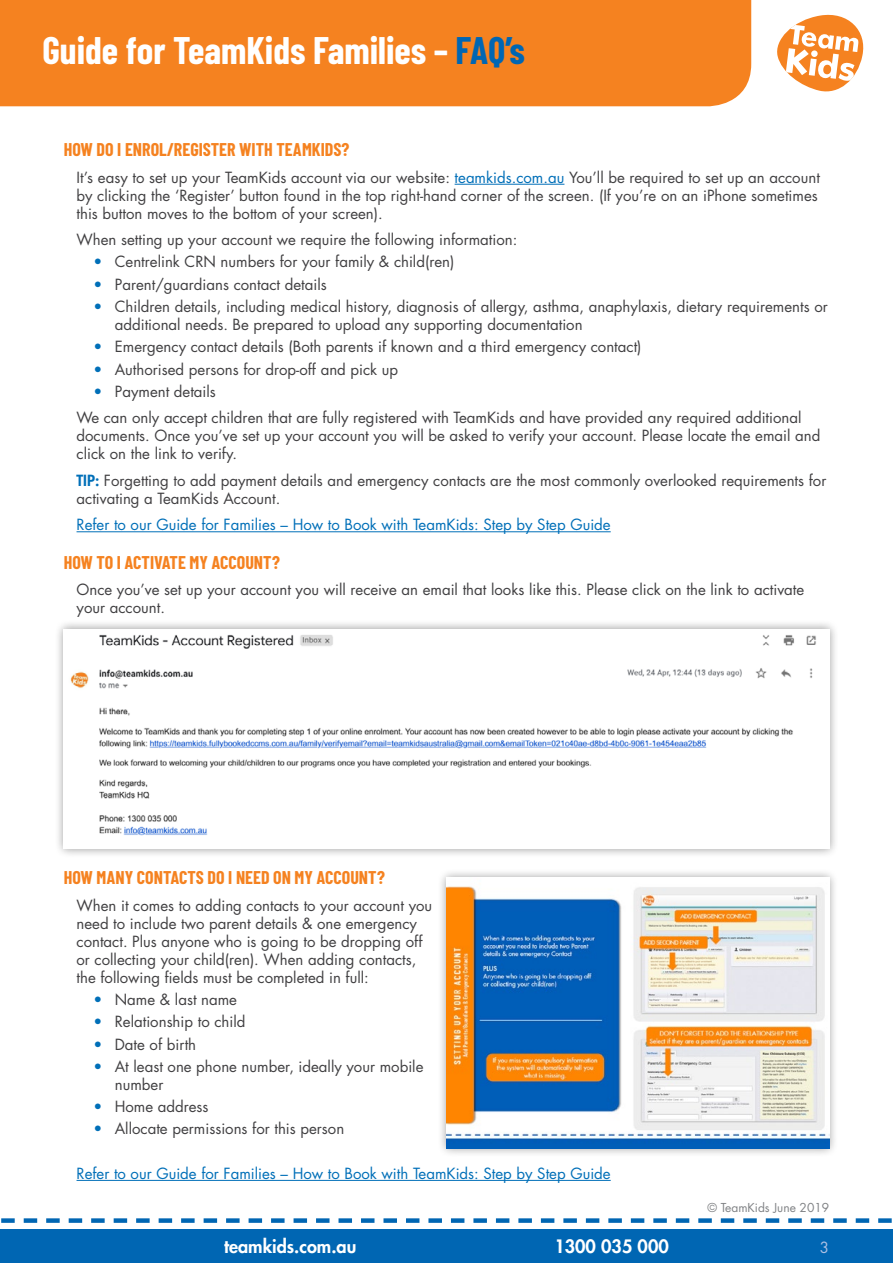
<style>
.page{position:relative;width:893px;height:1263px;background:#fff}
.page>*{position:absolute;margin:0;border:0;box-sizing:border-box;transform-origin:0 0}
.t1{font:700 37.5px "Barlow Condensed";color:#fff}
.Heading1{font:700 18px "Barlow Condensed";color:#f58220}
.t2{font:800 18px "Futura Std";color:#fff}
.Body{font:15px/18px "Futura Std";color:#414042}
.Body-2{font:15px "Futura Std";color:#006fb8}
.t3{font:15px "Futura Std";color:#aec0e3}
.t4{font:12px "Futura Std";color:#808285}
.s1{color:#0066b3}
.s2{color:#006fb8}
.s3{font-weight:800;color:#006fb8}
</style>
<div class="page">
<div style="left:0;top:1229px;width:893px;height:34px;background:#0066b3"></div>
<div style="left:0;top:0;width:751px;height:106px;background:#f58220"></div>
<svg style="left:777px;top:14px;width:87px;height:78px"></svg>
<svg style="left:1px;top:1218px;width:891px;height:5px"></svg>
<hr style="left:455px;top:184px;width:109px;height:1px;background:#006fb8">
<hr style="left:77px;top:531px;width:534px;height:1px;background:#006fb8">
<hr style="left:77px;top:1180px;width:534px;height:1px;background:#006fb8">
<div style="left:54px;top:620px;width:785px;height:238px;background:#000;opacity:.4"></div>
<img style="left:64px;top:629px;width:765px;height:220px">
<div style="left:437px;top:868px;width:402px;height:289px;background:#000;opacity:.4"></div>
<img style="left:446px;top:878px;width:383px;height:270px">
<h1 class="t1" style="left:43px;top:27px;width:484px">Guide for TeamKids Families – <span class="s1">FAQ’s</span></h1>
<p class="Heading1" style="left:64px;top:139px;width:287px">HOW DO I ENROL/REGISTER WITH TEAMKIDS?</p>
<p class="Body" style="left:77px;top:168px;width:745px">It’s easy to set up your TeamKids account via our website: <span class="s2">teamkids.com.au</span> You’ll be required to set up an account by clicking the ‘Register’ button found in the top right-hand corner of the screen. (If you’re on an iPhone sometimes this button moves to the bottom of your screen).</p>
<p class="Body" style="left:77px;top:231px;width:442px">When setting up your account we require the following information:</p>
<p class="Body" style="left:94px;top:253px;width:362px"><span class="s2">•</span> Centrelink CRN numbers for your family &amp; child(ren)</p>
<p class="Body" style="left:94px;top:275px;width:235px"><span class="s2">•</span> Parent/guardians contact details</p>
<p class="Body" style="left:115px;top:298px;width:714px;text-indent:-21px"><span class="s2">•</span> Children details, including medical history, diagnosis of allergy, asthma, anaphylaxis, dietary requirements or additional needs. Be prepared to upload any supporting documentation</p>
<p class="Body" style="left:94px;top:338px;width:550px"><span class="s2">•</span> Emergency contact details (Both parents if known and a third emergency contact)</p>
<p class="Body" style="left:94px;top:360px;width:306px"><span class="s2">•</span> Authorised persons for drop-off and pick up</p>
<p class="Body" style="left:94px;top:382px;width:124px"><span class="s2">•</span> Payment details</p>
<p class="Body" style="left:77px;top:409px;width:745px">We can only accept children that are fully registered with TeamKids and have provided any required additional documents. Once you’ve set up your account you will be asked to verify your account. Please locate the email and click on the link to verify.</p>
<p class="Body" style="left:77px;top:471px;width:751px"><span class="s3">TIP:</span> Forgetting to add payment details and emergency contacts are the most commonly overlooked requirements for activating a TeamKids Account.</p>
<p class="Body-2" style="left:77px;top:515px;width:536px">Refer to our Guide for Families – How to Book with TeamKids: Step by Step Guide</p>
<p class="Heading1" style="left:64px;top:551px;width:218px">HOW TO I ACTIVATE MY ACCOUNT?</p>
<p class="Body" style="left:77px;top:581px;width:729px">Once you’ve set up your account you will receive an email that looks like this. Please click on the link to activate your account.</p>
<p class="Heading1" style="left:64px;top:867px;width:323px">HOW MANY CONTACTS DO I NEED ON MY ACCOUNT?</p>
<p class="Body" style="left:77px;top:896px;width:357px">When it comes to adding contacts to your account you need to include two parent details &amp; one emergency contact. Plus anyone who is going to be dropping off or collecting your child(ren). When adding contacts, the following fields must be completed in full:</p>
<p class="Body" style="left:94px;top:991px;width:145px"><span class="s2">•</span> Name &amp; last name</p>
<p class="Body" style="left:94px;top:1013px;width:153px"><span class="s2">•</span> Relationship to child</p>
<p class="Body" style="left:94px;top:1035px;width:104px"><span class="s2">•</span> Date of birth</p>
<p class="Body" style="left:115px;top:1057px;width:310px;text-indent:-21px"><span class="s2">•</span> At least one phone number, ideally your mobile number</p>
<p class="Body" style="left:94px;top:1098px;width:117px"><span class="s2">•</span> Home address</p>
<p class="Body" style="left:94px;top:1120px;width:252px"><span class="s2">•</span> Allocate permissions for this person</p>
<p class="Body-2" style="left:77px;top:1164px;width:536px">Refer to our Guide for Families – How to Book with TeamKids: Step by Step Guide</p>
<p class="t2" style="left:224px;top:1235px;width:134px">teamkids.com.au</p>
<p class="t2" style="left:554px;top:1235px;width:116px">1300 035 000</p>
<p class="t4" style="left:707px;top:1200px;width:123px">© TeamKids June 2019</p>
<p class="t3" style="left:820px;top:1237px;width:11px">3</p>
</div>
